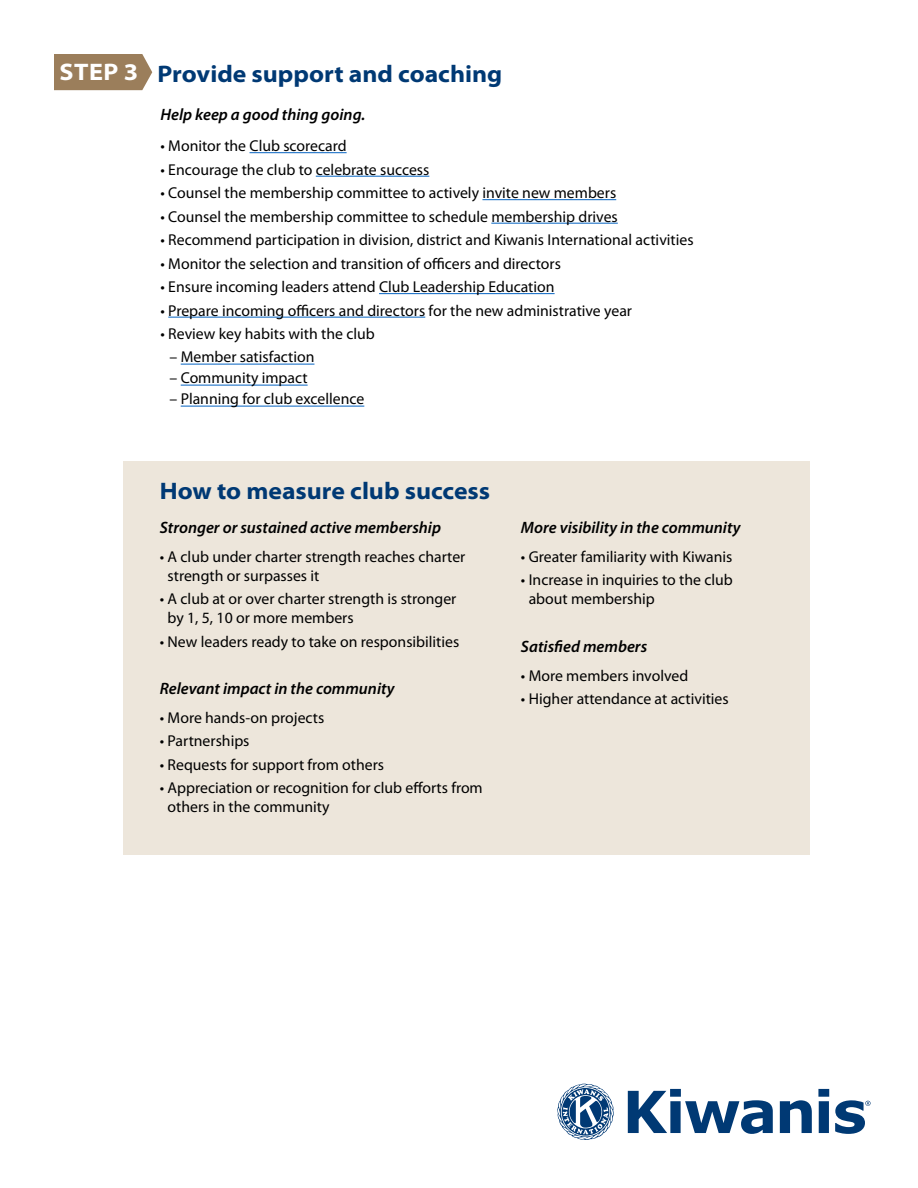
<style>
.page{position:relative;width:918px;height:1188px;background:#fff}
.page>*{position:absolute;margin:0;border:0;box-sizing:border-box;transform-origin:0 0}
.t1{font:700 semi-expanded 24px "Myriad Pro";color:#003974}
.t2{font:italic 600 16.5px "Myriad Pro";color:#000}
.t3{font:15.75px/18.9px "Myriad Pro";color:#000}
.s1{color:#fff}
</style>
<div class="page">
<svg style="left:628px;top:1089px;width:145px;height:45px"></svg>
<svg style="left:780px;top:1100px;width:32px;height:33px"></svg>
<svg style="left:818px;top:1089px;width:11px;height:44px"></svg>
<svg style="left:835px;top:1100px;width:36px;height:34px"></svg>
<svg style="left:557px;top:1083px;width:57px;height:57px"></svg>
<div style="left:54px;top:54px;width:98px;height:36px;background:#9b7e5b"></div>
<hr style="left:250px;top:152px;width:97px;height:1px;background:#0563c1">
<hr style="left:316px;top:176px;width:113px;height:1px;background:#0563c1">
<hr style="left:482px;top:199px;width:134px;height:1px;background:#0563c1">
<hr style="left:491px;top:223px;width:127px;height:1px;background:#0563c1">
<hr style="left:379px;top:293px;width:176px;height:1px;background:#0563c1">
<hr style="left:168px;top:317px;width:257px;height:1px;background:#0563c1">
<hr style="left:181px;top:364px;width:133px;height:1px;background:#0563c1">
<hr style="left:181px;top:385px;width:127px;height:1px;background:#0563c1">
<hr style="left:181px;top:406px;width:183px;height:1px;background:#0563c1">
<div style="left:123px;top:461px;width:687px;height:393px;background:#ede6db"></div>
<h1 class="t1" style="left:60px;top:58px;width:444px"><span class="s1">STEP 3</span> Provide support and coaching</h1>
<p class="t2" style="left:160px;top:104px;width:206px">Help keep a good thing going.</p>
<p class="t3" style="left:161px;top:136px;width:188px">• Monitor the Club scorecard</p>
<p class="t3" style="left:161px;top:160px;width:270px">• Encourage the club to celebrate success</p>
<p class="t3" style="left:161px;top:183px;width:457px">• Counsel the membership committee to actively invite new members</p>
<p class="t3" style="left:161px;top:207px;width:459px">• Counsel the membership committee to schedule membership drives</p>
<p class="t3" style="left:161px;top:230px;width:535px">• Recommend participation in division, district and Kiwanis International activities</p>
<p class="t3" style="left:161px;top:254px;width:402px">• Monitor the selection and transition of officers and directors</p>
<p class="t3" style="left:161px;top:277px;width:396px">• Ensure incoming leaders attend Club Leadership Education</p>
<p class="t3" style="left:161px;top:301px;width:473px">• Prepare incoming officers and directors for the new administrative year</p>
<p class="t3" style="left:161px;top:324px;width:216px">• Review key habits with the club</p>
<p class="t3" style="left:169px;top:347px;width:146px">– Member satisfaction</p>
<p class="t3" style="left:169px;top:368px;width:140px">– Community impact</p>
<p class="t3" style="left:169px;top:389px;width:196px">– Planning for club excellence</p>
<h1 class="t1" style="left:160px;top:475px;width:332px">How to measure club success</h1>
<p class="t2" style="left:160px;top:517px;width:283px">Stronger or sustained active membership</p>
<p class="t3" style="left:168px;top:547px;width:299px;text-indent:-8px">• A club under charter strength reaches charter strength or surpasses it</p>
<p class="t3" style="left:168px;top:589px;width:290px;text-indent:-8px">• A club at or over charter strength is stronger by 1, 5, 10 or more members</p>
<p class="t3" style="left:160px;top:632px;width:301px">• New leaders ready to take on responsibilities</p>
<p class="t2" style="left:160px;top:678px;width:236px">Relevant impact in the community</p>
<p class="t3" style="left:160px;top:708px;width:166px">• More hands-on projects</p>
<p class="t3" style="left:160px;top:732px;width:91px">• Partnerships</p>
<p class="t3" style="left:160px;top:755px;width:226px">• Requests for support from others</p>
<p class="t3" style="left:168px;top:778px;width:317px;text-indent:-8px">• Appreciation or recognition for club efforts from others in the community</p>
<p class="t2" style="left:521px;top:517px;width:221px">More visibility in the community</p>
<p class="t3" style="left:521px;top:547px;width:213px">• Greater familiarity with Kiwanis</p>
<p class="t3" style="left:529px;top:570px;width:206px;text-indent:-8px">• Increase in inquiries to the club about membership</p>
<p class="t2" style="left:521px;top:636px;width:128px">Satisfied members</p>
<p class="t3" style="left:521px;top:666px;width:169px">• More members involved</p>
<p class="t3" style="left:521px;top:689px;width:209px">• Higher attendance at activities</p>
</div>
